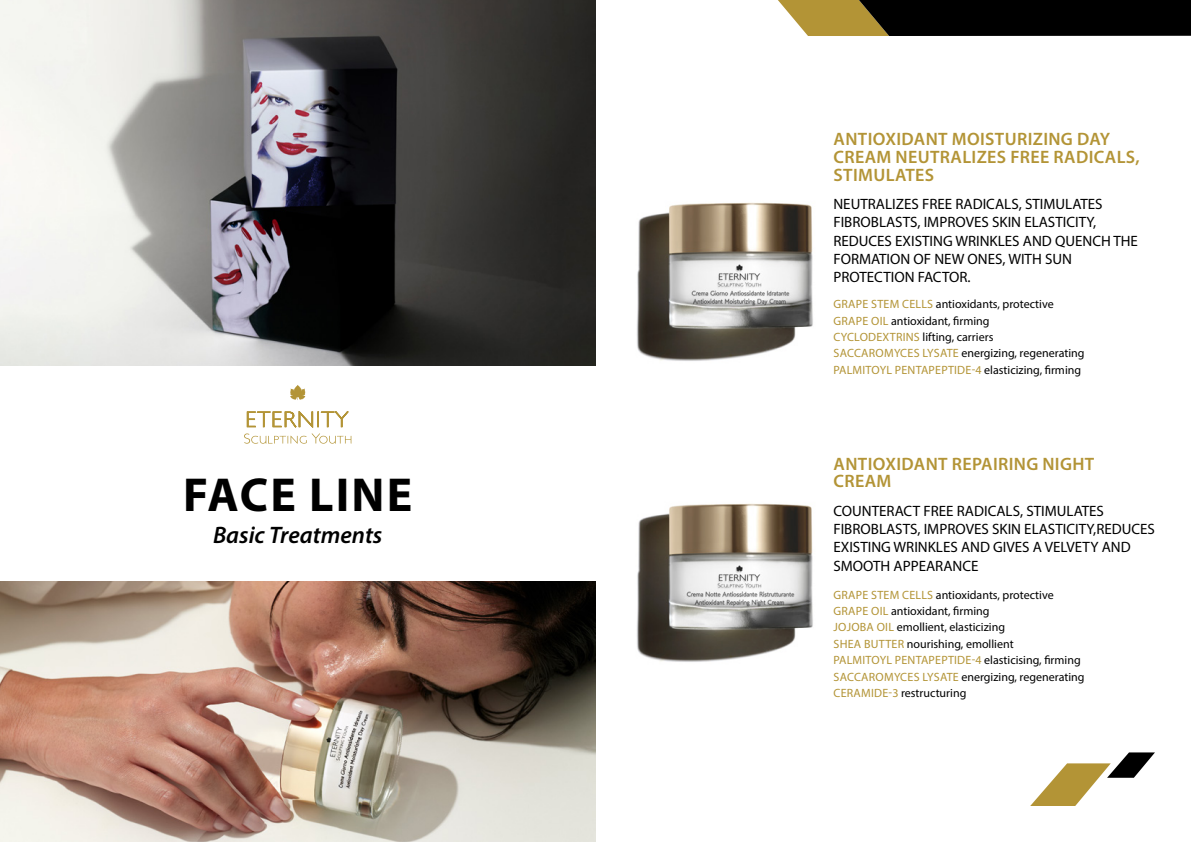
<style>
.page{position:relative;width:1191px;height:842px;background:#fff}
.page>*{position:absolute;margin:0;border:0;box-sizing:border-box;transform-origin:0 0}
.t1{font:700 47.9px "Myriad Pro";letter-spacing:.045em;color:#000}
.t2{font:italic 600 23.9px "Myriad Pro";color:#000}
.t3{font:600 18px/17.6px "Myriad Pro";letter-spacing:.02em;color:#b39436}
.t4{font:15px/18.4px "Myriad Pro";color:#000}
.t5{font:12px/16.4px "Myriad Pro";color:#000}
.s1{color:#b39436}
</style>
<div class="page">
<img style="left:0;top:0;width:595px;height:366px">
<img style="left:0;top:581px;width:595px;height:261px">
<svg style="left:244px;top:411px;width:107px;height:33px"></svg>
<svg style="left:290px;top:385px;width:15px;height:15px"></svg>
<img style="left:636px;top:202px;width:177px;height:159px">
<img style="left:636px;top:503px;width:177px;height:159px">
<svg style="left:1030px;top:752px;width:125px;height:54px"></svg>
<svg style="left:778px;top:0;width:413px;height:36px;background:#2c2614"></svg>
<h1 class="t1" style="left:183px;top:464px;width:230px">FACE LINE</h1>
<h2 class="t2" style="left:213px;top:519px;width:171px">Basic Treatments</h2>
<h3 class="t3" style="left:833px;top:130px;width:307px">ANTIOXIDANT MOISTURIZING DAY<br>CREAM NEUTRALIZES FREE RADICALS,<br>STIMULATES</h3>
<p class="t4" style="left:833px;top:194px;width:306px">NEUTRALIZES FREE RADICALS, STIMULATES FIBROBLASTS, IMPROVES SKIN ELASTICITY, REDUCES EXISTING WRINKLES AND QUENCH THE FORMATION OF NEW ONES, WITH SUN PROTECTION FACTOR.</p>
<p class="t5" style="left:833px;top:296px;width:252px"><span class="s1">GRAPE STEM CELLS</span> antioxidants, protective <span class="s1">GRAPE OIL</span> antioxidant, firming<br><span class="s1">CYCLODEXTRINS</span> lifting, carriers<br><span class="s1">SACCAROMYCES LYSATE</span> energizing, regenerating <span class="s1">PALMITOYL PENTAPEPTIDE-4</span> elasticizing, firming</p>
<h3 class="t3" style="left:833px;top:454px;width:262px">ANTIOXIDANT REPAIRING NIGHT<br>CREAM</h3>
<p class="t4" style="left:833px;top:501px;width:323px">COUNTERACT FREE RADICALS, STIMULATES FIBROBLASTS, IMPROVES SKIN ELASTICITY,REDUCES EXISTING WRINKLES AND GIVES A VELVETY AND SMOOTH APPEARANCE</p>
<p class="t5" style="left:833px;top:586px;width:252px"><span class="s1">GRAPE STEM CELLS</span> antioxidants, protective <span class="s1">GRAPE OIL</span> antioxidant, firming<br><span class="s1">JOJOBA OIL</span> emollient, elasticizing<br><span class="s1">SHEA BUTTER</span> nourishing, emollient<br><span class="s1">PALMITOYL PENTAPEPTIDE-4</span> elasticising, firming <span class="s1">SACCAROMYCES LYSATE</span> energizing, regenerating <span class="s1">CERAMIDE-3</span> restructuring</p>
</div>
